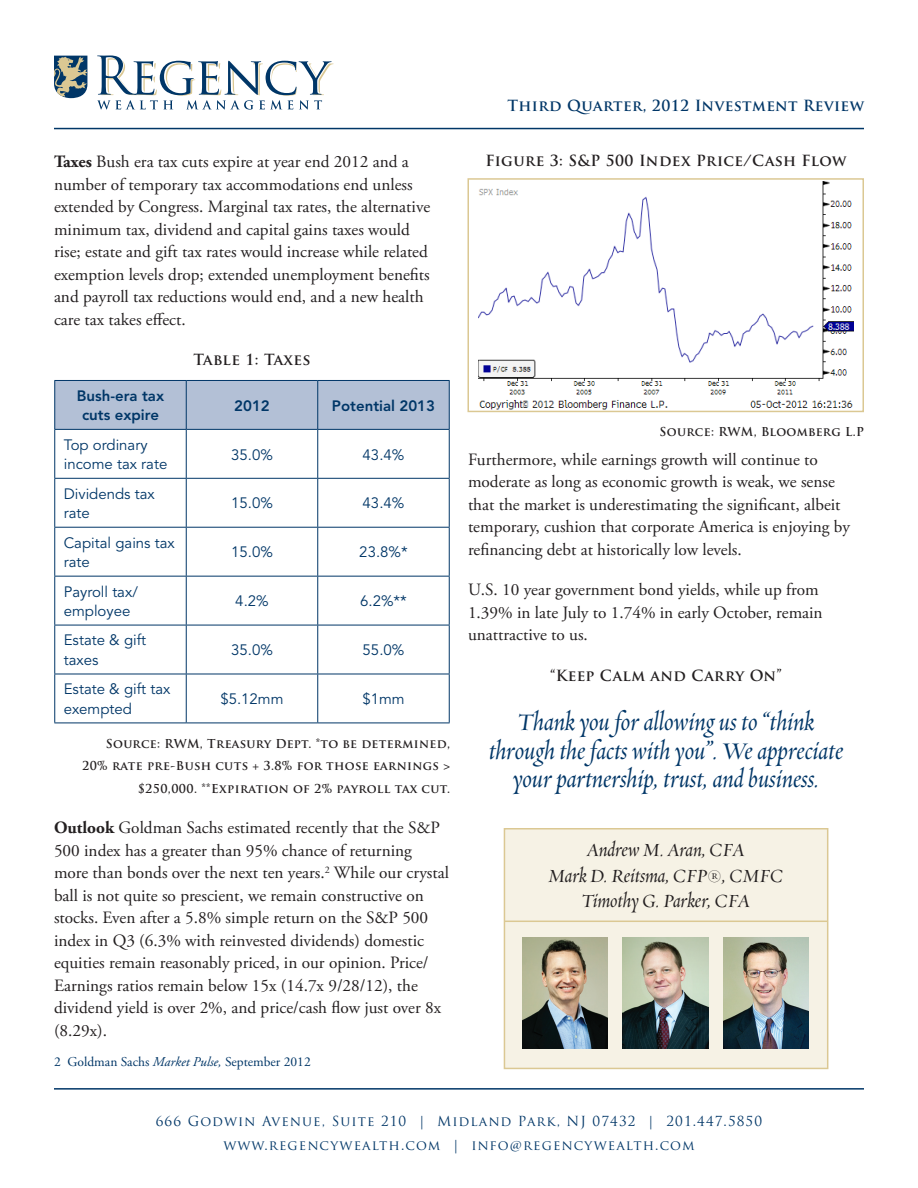
<style>
.page{position:relative;width:918px;height:1188px;background:#fff}
.page>*{position:absolute;margin:0;border:0;box-sizing:border-box;transform-origin:0 0}
.Thank_You{font:27px/28.5px "Requiem Display HTF Italic";color:#003667;text-align:center}
.t1{font:21px/25.5px "Requiem Display HTF Italic";color:#231f20;text-align:center}
.body_-__main{font:17.25px/22.5px "Adobe Garamond Pro";color:#231f20}
.body_-__main-2{font:15px/19.5px "Avenir";color:#003667}
.Subsubtitle{font:700 15px "Trajan Pro";letter-spacing:.03em;color:#231f20}
.body_-__main-3{font:800 15px/19.5px "Avenir";color:#003667;text-align:center}
.Subsubtitle-2{font:700 15px "Trajan Pro";letter-spacing:.03em;color:#003667}
.t2{font:13.5px/24px "Trajan Pro";letter-spacing:.08em;color:#003667;text-align:center}
.body_-__main-4{font:13.5px "Adobe Garamond Pro";color:#003667}
.Source{font:700 12px/22.5px "Trajan Pro";letter-spacing:.03em;color:#231f20;text-align:right}
.s1{font-weight:700}
.s2{font-style:italic}
</style>
<div class="page">
<hr style="left:54px;top:1088px;width:810px;height:2px;background:#003667">
<hr style="left:54px;top:128px;width:810px;height:1px;background:#003667">
<svg style="left:54px;top:56px;width:33px;height:42px"></svg>
<svg style="left:97px;top:56px;width:237px;height:54px"></svg>
<div style="left:504px;top:828px;width:324px;height:241px;background:#f6f2e5;border:2px solid #dbc893"></div>
<img style="left:623px;top:938px;width:85px;height:110px">
<img style="left:723px;top:938px;width:86px;height:110px">
<img style="left:522px;top:938px;width:86px;height:110px">
<hr style="left:504px;top:921px;width:324px;height:1px;background:#dbc893">
<img style="left:478px;top:182px;width:375px;height:227px">
<div style="left:467px;top:178px;width:397px;height:234px;border:2px solid #dbc893"></div>
<div style="left:55px;top:381px;width:394px;height:48px;background:#b3c0d6"></div>
<hr style="left:54px;top:380px;width:132px;height:1px;background:#003667">
<hr style="left:54px;top:381px;width:1px;height:48px;background:#003667">
<hr style="left:186px;top:380px;width:132px;height:1px;background:#003667">
<hr style="left:186px;top:381px;width:1px;height:48px;background:#003667">
<hr style="left:318px;top:380px;width:132px;height:1px;background:#003667">
<hr style="left:317px;top:381px;width:1px;height:48px;background:#003667">
<hr style="left:449px;top:381px;width:1px;height:48px;background:#003667">
<hr style="left:54px;top:429px;width:132px;height:1px;background:#003667">
<hr style="left:54px;top:430px;width:1px;height:48px;background:#003667">
<hr style="left:186px;top:429px;width:132px;height:1px;background:#003667">
<hr style="left:186px;top:430px;width:1px;height:48px;background:#003667">
<hr style="left:318px;top:429px;width:132px;height:1px;background:#003667">
<hr style="left:317px;top:430px;width:1px;height:48px;background:#003667">
<hr style="left:449px;top:430px;width:1px;height:48px;background:#003667">
<hr style="left:54px;top:478px;width:132px;height:1px;background:#003667">
<hr style="left:54px;top:479px;width:1px;height:48px;background:#003667">
<hr style="left:186px;top:478px;width:132px;height:1px;background:#003667">
<hr style="left:186px;top:479px;width:1px;height:48px;background:#003667">
<hr style="left:318px;top:478px;width:132px;height:1px;background:#003667">
<hr style="left:317px;top:479px;width:1px;height:48px;background:#003667">
<hr style="left:449px;top:479px;width:1px;height:48px;background:#003667">
<hr style="left:54px;top:527px;width:132px;height:1px;background:#003667">
<hr style="left:54px;top:528px;width:1px;height:48px;background:#003667">
<hr style="left:186px;top:527px;width:132px;height:1px;background:#003667">
<hr style="left:186px;top:528px;width:1px;height:48px;background:#003667">
<hr style="left:318px;top:527px;width:132px;height:1px;background:#003667">
<hr style="left:317px;top:528px;width:1px;height:48px;background:#003667">
<hr style="left:449px;top:528px;width:1px;height:48px;background:#003667">
<hr style="left:54px;top:576px;width:132px;height:1px;background:#003667">
<hr style="left:54px;top:577px;width:1px;height:48px;background:#003667">
<hr style="left:186px;top:576px;width:132px;height:1px;background:#003667">
<hr style="left:186px;top:577px;width:1px;height:48px;background:#003667">
<hr style="left:318px;top:576px;width:132px;height:1px;background:#003667">
<hr style="left:317px;top:577px;width:1px;height:48px;background:#003667">
<hr style="left:449px;top:577px;width:1px;height:48px;background:#003667">
<hr style="left:54px;top:625px;width:132px;height:1px;background:#003667">
<hr style="left:54px;top:625px;width:1px;height:49px;background:#003667">
<hr style="left:186px;top:625px;width:132px;height:1px;background:#003667">
<hr style="left:186px;top:625px;width:1px;height:49px;background:#003667">
<hr style="left:318px;top:625px;width:132px;height:1px;background:#003667">
<hr style="left:317px;top:625px;width:1px;height:49px;background:#003667">
<hr style="left:449px;top:625px;width:1px;height:49px;background:#003667">
<hr style="left:54px;top:674px;width:132px;height:1px;background:#003667">
<hr style="left:54px;top:674px;width:1px;height:49px;background:#003667">
<hr style="left:186px;top:674px;width:132px;height:1px;background:#003667">
<hr style="left:186px;top:674px;width:1px;height:49px;background:#003667">
<hr style="left:318px;top:674px;width:132px;height:1px;background:#003667">
<hr style="left:317px;top:674px;width:1px;height:49px;background:#003667">
<hr style="left:449px;top:674px;width:1px;height:49px;background:#003667">
<hr style="left:54px;top:723px;width:132px;height:1px;background:#003667">
<hr style="left:186px;top:723px;width:132px;height:1px;background:#003667">
<hr style="left:318px;top:723px;width:132px;height:1px;background:#003667">
<p class="body_-__main" style="left:54px;top:151px;width:378px"><span class="s1">Taxes</span> Bush era tax cuts expire at year end 2012 and a number of temporary tax accommodations end unless extended by Congress. Marginal tax rates, the alternative minimum tax, dividend and capital gains taxes would rise; estate and gift tax rates would increase while related exemption levels drop; extended unemployment benefits and payroll tax reductions would end, and a new health care tax takes effect.</p>
<p class="Subsubtitle" style="left:193px;top:351px;width:119px">Table 1: Taxes</p>
<p class="body_-__main-3" style="left:77px;top:386px;width:89px">Bush-era tax cuts expire</p>
<p class="body_-__main-3" style="left:234px;top:396px;width:37px">2012</p>
<p class="body_-__main-3" style="left:332px;top:396px;width:105px">Potential 2013</p>
<p class="body_-__main-2" style="left:64px;top:435px;width:105px">Top ordinary income tax rate</p>
<p class="body_-__main-2" style="left:231px;top:445px;width:43px">35.0%</p>
<p class="body_-__main-2" style="left:363px;top:445px;width:43px">43.4%</p>
<p class="body_-__main-2" style="left:64px;top:484px;width:93px">Dividends tax rate</p>
<p class="body_-__main-2" style="left:231px;top:494px;width:43px">15.0%</p>
<p class="body_-__main-2" style="left:363px;top:494px;width:43px">43.4%</p>
<p class="body_-__main-2" style="left:64px;top:533px;width:113px">Capital gains tax rate</p>
<p class="body_-__main-2" style="left:231px;top:543px;width:43px">15.0%</p>
<p class="body_-__main-2" style="left:359px;top:543px;width:50px">23.8%*</p>
<p class="body_-__main-2" style="left:64px;top:582px;width:76px">Payroll tax/ employee</p>
<p class="body_-__main-2" style="left:235px;top:592px;width:35px">4.2%</p>
<p class="body_-__main-2" style="left:360px;top:592px;width:48px">6.2%**</p>
<p class="body_-__main-2" style="left:64px;top:631px;width:84px">Estate &amp; gift taxes</p>
<p class="body_-__main-2" style="left:231px;top:641px;width:43px">35.0%</p>
<p class="body_-__main-2" style="left:363px;top:641px;width:43px">55.0%</p>
<p class="body_-__main-2" style="left:64px;top:680px;width:108px">Estate &amp; gift tax exempted</p>
<p class="body_-__main-2" style="left:220px;top:690px;width:65px">$5.12mm</p>
<p class="body_-__main-2" style="left:362px;top:690px;width:44px">$1mm</p>
<p class="Source" style="left:82px;top:732px;width:369px">Source: RWM, Treasury Dept. *to be determined,<br>20% rate pre-Bush cuts + 3.8% for those earnings &gt; $250,000. **Expiration of 2% payroll tax cut.</p>
<p class="body_-__main" style="left:54px;top:817px;width:397px"><span class="s1">Outlook</span> Goldman Sachs estimated recently that the S&amp;P 500 index has a greater than 95% chance of returning more than bonds over the next ten years.<sup>2</sup> While our crystal ball is not quite so prescient, we remain constructive on stocks. Even after a 5.8% simple return on the S&amp;P 500 index in Q3 (6.3% with reinvested dividends) domestic equities remain reasonably priced, in our opinion. Price/ Earnings ratios remain below 15x (14.7x 9/28/12), the dividend yield is over 2%, and price/cash flow just over 8x (8.29x).</p>
<p class="body_-__main-4" style="left:54px;top:1054px;width:258px">2 Goldman Sachs <span class="s2">Market Pulse,</span> September 2012</p>
<p class="Subsubtitle-2" style="left:507px;top:96px;width:358px">Third Quarter, 2012 Investment Review</p>
<p class="Subsubtitle" style="left:485px;top:151px;width:363px">Figure 3: S&amp;P 500 Index Price/Cash Flow</p>
<p class="Source" style="left:660px;top:421px;width:206px">Source: RWM, Bloomberg L.P</p>
<p class="body_-__main" style="left:468px;top:448px;width:384px">Furthermore, while earnings growth will continue to moderate as long as economic growth is weak, we sense that the market is underestimating the significant, albeit temporary, cushion that corporate America is enjoying by refinancing debt at historically low levels.</p>
<p class="body_-__main" style="left:468px;top:579px;width:356px">U.S. 10 year government bond yields, while up from<br>1.39% in late July to 1.74% in early October, remain unattractive to us.</p>
<p class="Subsubtitle" style="left:550px;top:666px;width:233px">“Keep Calm and Carry On”</p>
<p class="Thank_You" style="left:489px;top:710px;width:356px">Thank you for allowing us to “think through the facts with you”. We appreciate your partnership, trust, and business.</p>
<p class="t1" style="left:549px;top:839px;width:236px">Andrew M. Aran, CFA<br>Mark D. Reitsma, CFP®, CMFC<br>Timothy G. Parker, CFA</p>
<p class="t2" style="left:156px;top:1109px;width:608px">666 Godwin Avenue, Suite 210 | Midland Park, NJ 07432 | 201.447.5850 www.regencywealth.com | info@regencywealth.com</p>
</div>
